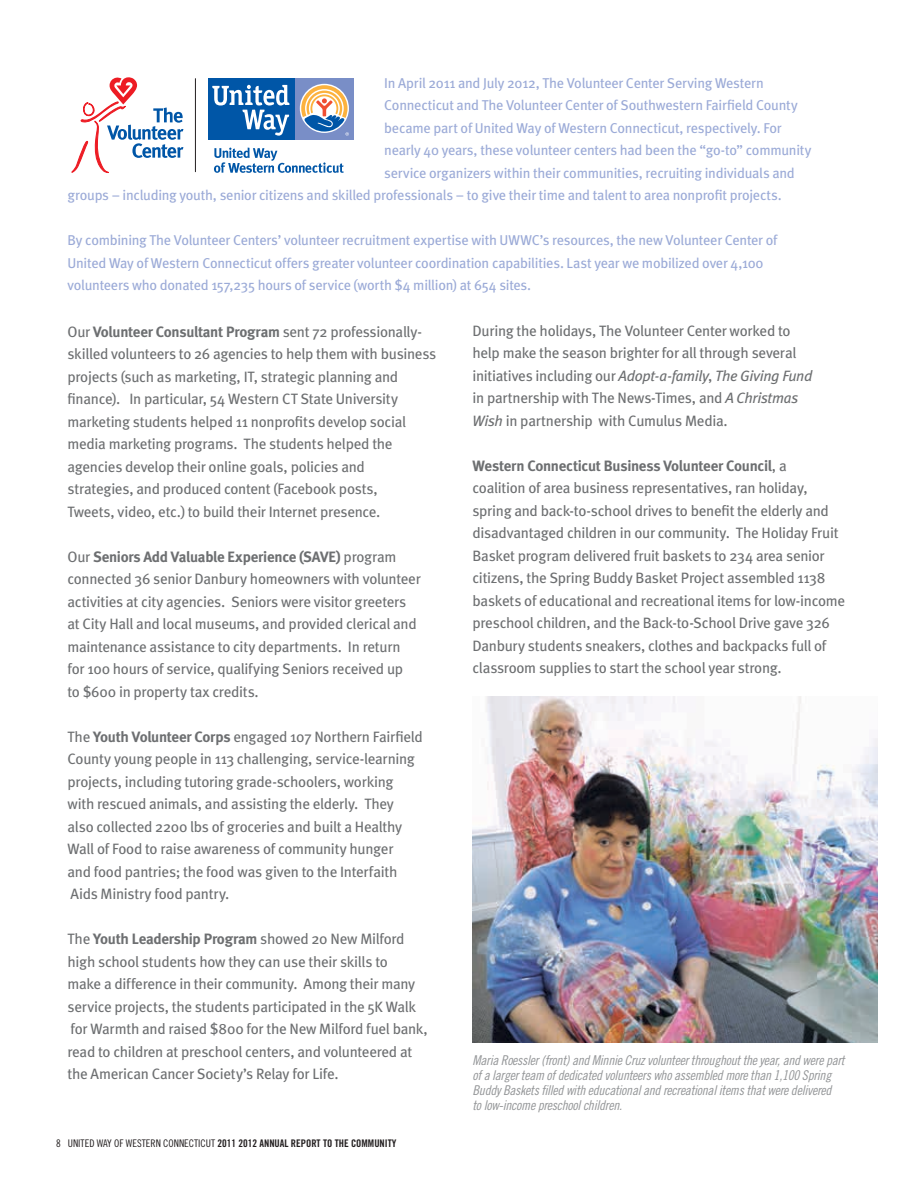
<style>
.page{position:relative;width:918px;height:1188px;background:#fff}
.page>*{position:absolute;margin:0;border:0;box-sizing:border-box;transform-origin:0 0}
.t1{font:15px/22.5px "Meta";letter-spacing:-.02em;color:#6d6f71}
.t2{font:15px "Meta Bold LF";letter-spacing:-.02em;color:#6d6f71}
.t3{font:14.25px/22.5px "Meta";letter-spacing:-.015em;color:#9baad7}
.t4{font:13.5px/15px "Trade Gothic Cond Eighteen Obl";letter-spacing:-.02em;color:#949698}
.t5{font:10.5px "Trade Gothic Bold Cond Twenty";color:#231f20}
.s1{font-weight:700}
.s2{font-style:italic}
.s3{font-family:"Meta"}
.s4{font-family:"Trade Gothic Cond Eighteen"}
</style>
<div class="page">
<img style="left:472px;top:697px;width:406px;height:346px">
<svg style="left:71px;top:77px;width:112px;height:96px"></svg>
<svg style="left:214px;top:148px;width:130px;height:25px"></svg>
<div style="left:295px;top:78px;width:59px;height:62px;background:#798ec7"></div>
<div style="left:208px;top:78px;width:87px;height:62px;background:#0056a7"></div>
<svg style="left:212px;top:85px;width:77px;height:51px"></svg>
<svg style="left:301px;top:85px;width:48px;height:51px"></svg>
<hr style="left:195px;top:79px;width:1px;height:93px;background:#231f20">
<p class="t3" style="left:384px;top:72px;width:381px">In April 2011 and July 2012, The Volunteer Center Serving Western</p>
<p class="t3" style="left:384px;top:94px;width:415px">Connecticut and The Volunteer Center of Southwestern Fairfield County</p>
<p class="t3" style="left:384px;top:117px;width:399px">became part of United Way of Western Connecticut, respectively. For</p>
<p class="t3" style="left:384px;top:139px;width:429px">nearly 40 years, these volunteer centers had been the “go-to” community</p>
<p class="t3" style="left:384px;top:162px;width:412px">service organizers within their communities, recruiting individuals and</p>
<p class="t3" style="left:68px;top:184px;width:716px">groups – including youth, senior citizens and skilled professionals – to give their time and talent to area nonprofit projects.</p>
<p class="t3" style="left:68px;top:229px;width:711px">By combining The Volunteer Centers’ volunteer recruitment expertise with UWWC’s resources, the new Volunteer Center of<br>United Way of Western Connecticut offers greater volunteer coordination capabilities. Last year we mobilized over 4,100 volunteers who donated 157,235 hours of service (worth $4 million) at 654 sites.</p>
<p class="t1" style="left:67px;top:320px;width:370px">Our <span class="s1">Volunteer Consultant Program</span> sent 72 professionally&shy;skilled volunteers to 26 agencies to help them with business projects (such as marketing, IT, strategic planning and finance). In particular, 54 Western CT State University marketing students helped 11 nonprofits develop social media marketing programs. The students helped the agencies develop their online goals, policies and<br>strategies, and produced content (Facebook posts,<br>Tweets, video, etc.) to build their Internet presence.</p>
<p class="t1" style="left:67px;top:545px;width:355px">Our <span class="s1">Seniors Add Valuable Experience (SAVE)</span> program connected 36 senior Danbury homeowners with volunteer activities at city agencies. Seniors were visitor greeters at City Hall and local museums, and provided clerical and maintenance assistance to city departments. In return for 100 hours of service, qualifying Seniors received up<br>to $600 in property tax credits.</p>
<p class="t1" style="left:68px;top:725px;width:357px">The <span class="s1">Youth Volunteer Corps</span> engaged 107 Northern Fairfield County young people in 113 challenging, service-learning projects, including tutoring grade-schoolers, working with rescued animals, and assisting the elderly. They also collected 2200 lbs of groceries and built a Healthy Wall of Food to raise awareness of community hunger<br>and food pantries; the food was given to the Interfaith Aids Ministry food pantry.</p>
<p class="t1" style="left:68px;top:928px;width:362px">The <span class="s1">Youth Leadership Program</span> showed 20 New Milford high school students how they can use their skills to<br>make a difference in their community. Among their many service projects, the students participated in the 5K Walk for Warmth and raised $800 for the New Milford fuel bank, read to children at preschool centers, and volunteered at the American Cancer Society’s Relay for Life.</p>
<p class="t1" style="left:473px;top:319px;width:341px">During the holidays, The Volunteer Center worked to help make the season brighter for all through several initiatives including our <span class="s2">Adopt-a-family</span>, <span class="s2">The Giving Fund </span>in partnership with The News-Times, and <span class="s2">A Christmas Wish</span> in partnership with Cumulus Media.</p>
<p class="t2" style="left:473px;top:457px;width:316px">Western Connecticut Business Volunteer Council<span class="s3">, a</span></p>
<p class="t1" style="left:473px;top:477px;width:374px">coalition of area business representatives, ran holiday, spring and back-to-school drives to benefit the elderly and disadvantaged children in our community. The Holiday Fruit Basket program delivered fruit baskets to 234 area senior citizens, the Spring Buddy Basket Project assembled 1138 baskets of educational and recreational items for low-income preschool children, and the Back-to-School Drive gave 326<br>Danbury students sneakers, clothes and backpacks full of classroom supplies to start the school year strong.</p>
<p class="t4" style="left:472px;top:1052px;width:374px">Maria Roessler (front) and Minnie Cruz volunteer throughout the year, and were part of a larger team of dedicated volunteers who assembled more than 1,100 Spring Buddy Baskets filled with educational and recreational items that were delivered<br>to low-income preschool children.</p>
<p class="t5" style="left:56px;top:1136px;width:342px"><span class="s4">8 UNITED WAY OF WESTERN CONNECTICUT</span> 2011 2012 ANNUAL REPORT TO THE COMMUNITY</p>
</div>
